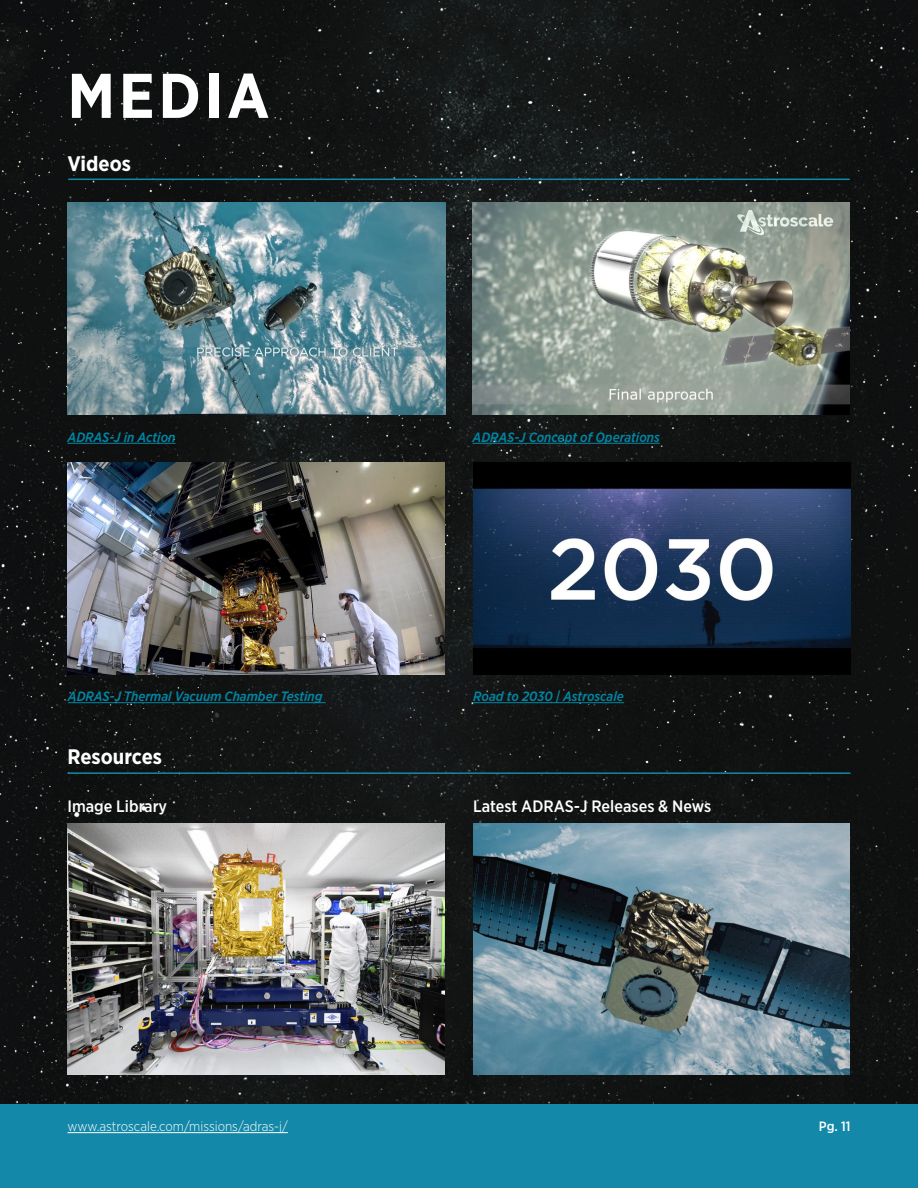
<style>
.page{position:relative;width:918px;height:1188px;background:#fff}
.page>*{position:absolute;margin:0;border:0;box-sizing:border-box;transform-origin:0 0}
.Title_White{font:700 63px "Gotham Narrow";letter-spacing:.06em;color:#fff}
.Heading_2{font:700 21px "Gotham Narrow";color:#fff}
.Chart{font:500 16.5px "Gotham Narrow";color:#fff}
.Link_to_Media{font:italic 500 13.5px "Gotham Narrow";color:#0087a6}
.t1{font:300 13.5px "Gotham Narrow";color:#fff}
.t2{font:500 13.5px "Gotham Narrow";color:#fff}
</style>
<div class="page">
<img style="left:0;top:0;width:918px;height:1104px">
<img style="left:68px;top:202px;width:377px;height:213px">
<img style="left:472px;top:202px;width:378px;height:213px">
<img style="left:68px;top:463px;width:377px;height:212px">
<img style="left:473px;top:463px;width:377px;height:212px">
<img style="left:68px;top:823px;width:377px;height:252px">
<img style="left:473px;top:823px;width:377px;height:252px">
<div style="left:0;top:1104px;width:918px;height:84px;background:#1488a8"></div>
<hr style="left:68px;top:1132px;width:220px;height:1px;background:#fff">
<hr style="left:472px;top:443px;width:188px;height:1px;background:#0087a6">
<hr style="left:68px;top:443px;width:107px;height:1px;background:#0087a6">
<hr style="left:68px;top:702px;width:258px;height:1px;background:#0087a6">
<hr style="left:473px;top:702px;width:151px;height:1px;background:#0087a6">
<hr style="left:68px;top:179px;width:782px;height:1px;background:#1488a8">
<hr style="left:68px;top:772px;width:782px;height:2px;background:#1488a8">
<p class="Title_White" style="left:68px;top:55px;width:204px">MEDIA</p>
<p class="Heading_2" style="left:68px;top:150px;width:65px">Videos</p>
<p class="Link_to_Media" style="left:68px;top:429px;width:109px">ADRAS-J in Action</p>
<p class="Link_to_Media" style="left:472px;top:429px;width:189px">ADRAS-J Concept of Operations</p>
<p class="Link_to_Media" style="left:68px;top:688px;width:256px">ADRAS-J Thermal Vacuum Chamber Testing</p>
<p class="Link_to_Media" style="left:473px;top:688px;width:152px">Road to 2030 | Astroscale</p>
<p class="Heading_2" style="left:68px;top:744px;width:96px">Resources</p>
<p class="Chart" style="left:68px;top:795px;width:101px">Image Library</p>
<p class="Chart" style="left:473px;top:795px;width:240px">Latest ADRAS-J Releases &amp; News</p>
<p class="t1" style="left:68px;top:1118px;width:222px">www.astroscale.com/missions/adras-j/</p>
<p class="t2" style="left:819px;top:1118px;width:33px">Pg. 11</p>
</div>
